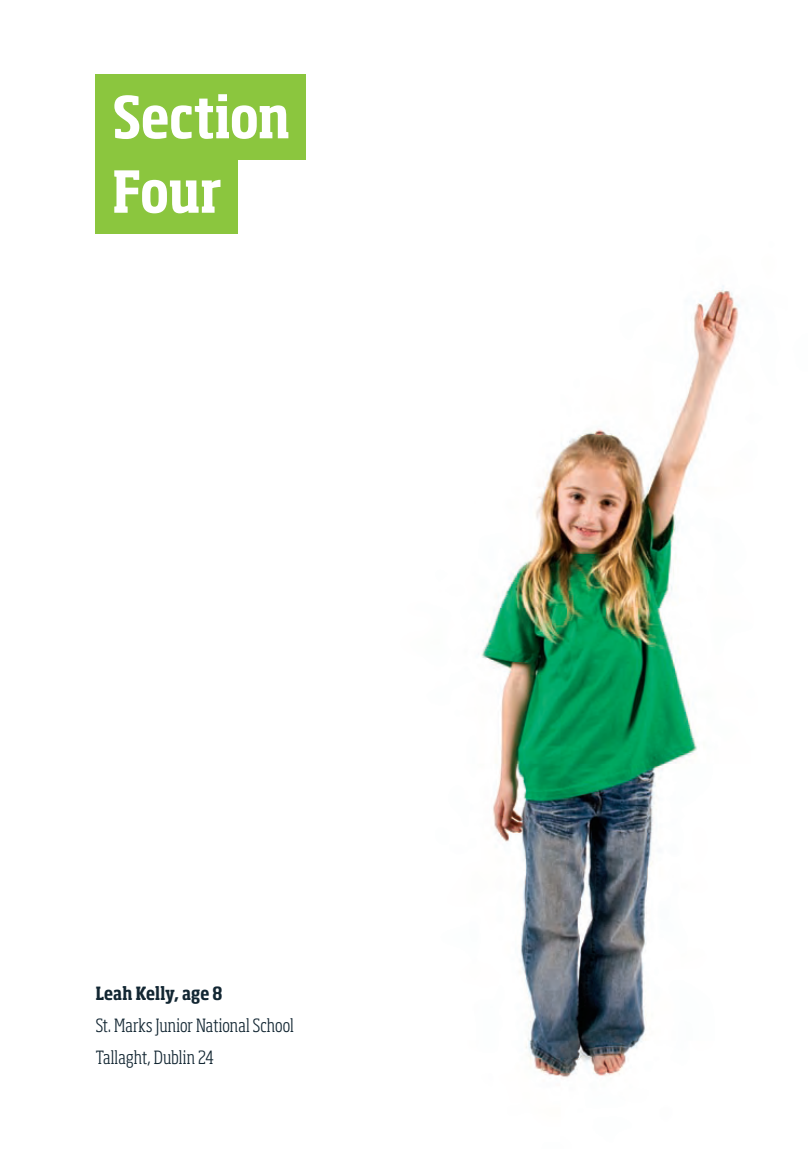
<style>
.page{position:relative;width:808px;height:1149px;background:#fff}
.page>*{position:absolute;margin:0;border:0;box-sizing:border-box;transform-origin:0 0}
.t1{font:700 condensed 57px/74.4px "Soho Std";color:#fff}
.t2{font:300 condensed 18px/32px "Soho Std";letter-spacing:.005em;color:#122632}
.t3{font:700 condensed 18px "Soho Std";letter-spacing:.005em;color:#122632}
</style>
<div class="page">
<img style="left:481px;top:286px;width:259px;height:793px">
<div style="left:96px;top:74px;width:210px;height:85px;background:#8bc63e"></div>
<div style="left:96px;top:149px;width:142px;height:85px;background:#8bc63e"></div>
<h1 class="t1" style="left:113px;top:78px;width:179px">Section<br>Four</h1>
<p class="t3" style="left:96px;top:981px;width:128px">Leah Kelly, age 8</p>
<p class="t2" style="left:96px;top:1008px;width:200px">St. Marks Junior National School<br>Tallaght, Dublin 24</p>
</div>
